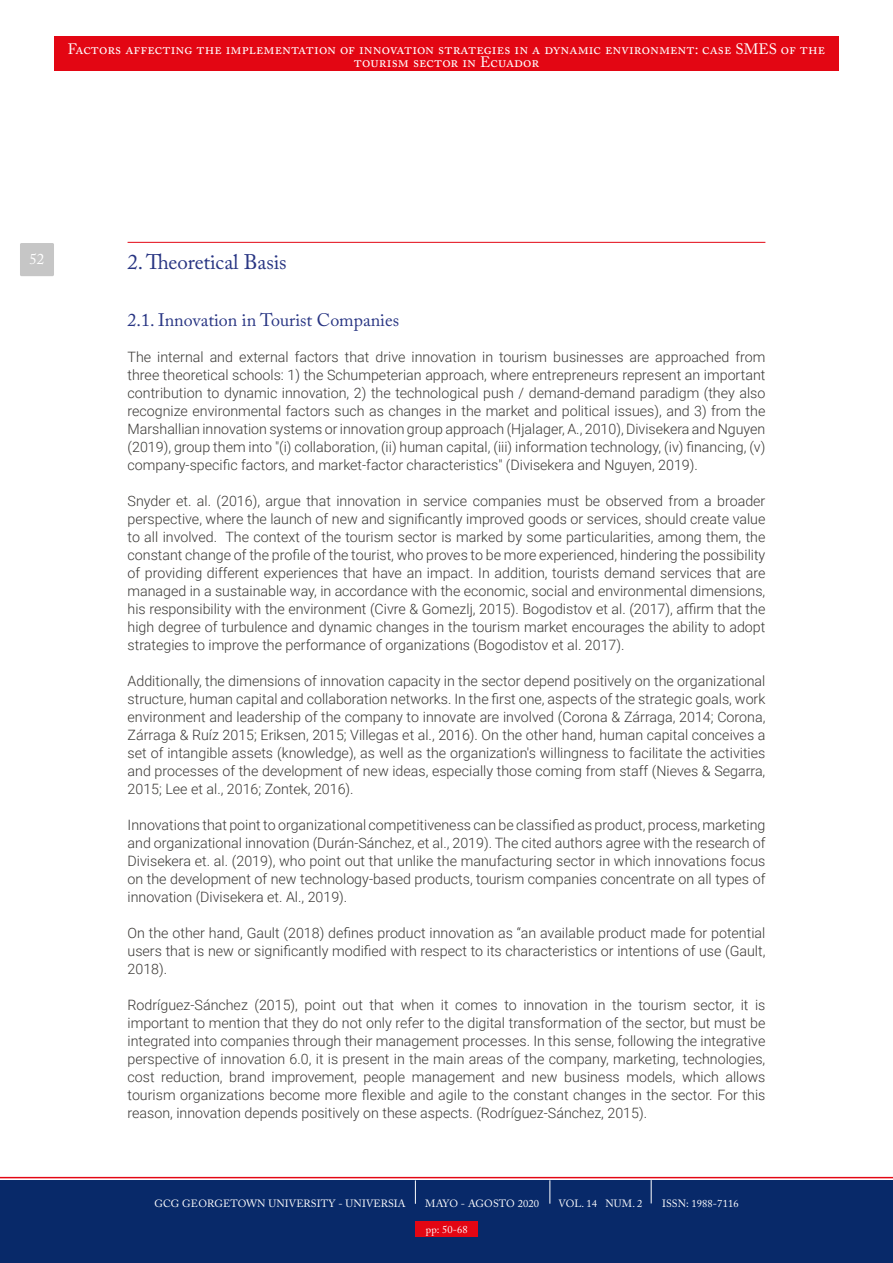
<style>
.page{position:relative;width:893px;height:1263px;background:#fff}
.page>*{position:absolute;margin:0;border:0;box-sizing:border-box;transform-origin:0 0}
.t1{font:21px "Adobe Caslon Pro";color:#283583}
.t2{font:18px "Adobe Caslon Pro";color:#283583}
.t3{font:15px/13.5px "Adobe Caslon Pro";letter-spacing:.005em;color:#fff;text-align:center}
.t4{font:300 14.25px/18px "Roboto";color:#3a3835;text-align:justify}
.t5{font:10.5px "Adobe Caslon Pro";letter-spacing:.01em;color:#fff}
</style>
<div class="page">
<div style="left:54px;top:37px;width:785px;height:34px;background:#e30613"></div>
<div style="left:0;top:1180px;width:893px;height:83px;background:#082969"></div>
<svg style="left:0;top:1177px;width:893px;height:27px"></svg>
<div style="left:20px;top:243px;width:34px;height:33px;background:#c6c6c6;border-radius:2px"></div>
<hr style="left:128px;top:242px;width:637px;height:1px;background:#e30613">
<div style="left:415px;top:1221px;width:63px;height:16px;background:#e30613"></div>
<p class="t3" style="left:68px;top:42px;width:759px">Factors affecting the implementation of innovation strategies in a dynamic environment: case SMES of the tourism sector in Ecuador</p>
<p class="t3" style="left:29px;top:252px;width:16px">52</p>
<h1 class="t1" style="left:128px;top:250px;width:161px">2. Theoretical Basis</h1>
<p class="t2" style="left:128px;top:309px;width:273px">2.1. Innovation in Tourist Companies</p>
<p class="t4" style="left:128px;top:347px;width:639px">The internal and external factors that drive innovation in tourism businesses are approached from three theoretical schools: 1) the Schumpeterian approach, where entrepreneurs represent an important contribution to dynamic innovation, 2) the technological push / demand-demand paradigm (they also recognize environmental factors such as changes in the market and political issues), and 3) from the Marshallian innovation systems or innovation group approach (Hjalager, A., 2010), Divisekera and Nguyen (2019), group them into "(i) collaboration, (ii) human capital, (iii) information technology, (iv) financing, (v) company-specific factors, and market-factor characteristics" (Divisekera and Nguyen, 2019).</p>
<p class="t4" style="left:128px;top:491px;width:639px">Snyder et. al. (2016), argue that innovation in service companies must be observed from a broader perspective, where the launch of new and significantly improved goods or services, should create value to all involved. The context of the tourism sector is marked by some particularities, among them, the constant change of the profile of the tourist, who proves to be more experienced, hindering the possibility of providing different experiences that have an impact. In addition, tourists demand services that are managed in a sustainable way, in accordance with the economic, social and environmental dimensions, his responsibility with the environment (Civre &amp; Gomezlj, 2015). Bogodistov et al. (2017), affirm that the high degree of turbulence and dynamic changes in the tourism market encourages the ability to adopt strategies to improve the performance of organizations (Bogodistov et al. 2017).</p>
<p class="t4" style="left:128px;top:671px;width:639px">Additionally, the dimensions of innovation capacity in the sector depend positively on the organizational structure, human capital and collaboration networks. In the first one, aspects of the strategic goals, work environment and leadership of the company to innovate are involved (Corona &amp; Zárraga, 2014; Corona, Zárraga &amp; Ruíz 2015; Eriksen, 2015; Villegas et al., 2016). On the other hand, human capital conceives a set of intangible assets (knowledge), as well as the organization's willingness to facilitate the activities and processes of the development of new ideas, especially those coming from staff (Nieves &amp; Segarra, 2015; Lee et al., 2016; Zontek, 2016).</p>
<p class="t4" style="left:128px;top:815px;width:639px">Innovations that point to organizational competitiveness can be classified as product, process, marketing and organizational innovation (Durán-Sánchez, et al., 2019). The cited authors agree with the research of Divisekera et. al. (2019), who point out that unlike the manufacturing sector in which innovations focus on the development of new technology-based products, tourism companies concentrate on all types of innovation (Divisekera et. Al., 2019).</p>
<p class="t4" style="left:128px;top:923px;width:639px">On the other hand, Gault (2018) defines product innovation as “an available product made for potential users that is new or significantly modified with respect to its characteristics or intentions of use (Gault, 2018).</p>
<p class="t4" style="left:128px;top:995px;width:639px">Rodríguez-Sánchez (2015), point out that when it comes to innovation in the tourism sector, it is important to mention that they do not only refer to the digital transformation of the sector, but must be integrated into companies through their management processes. In this sense, following the integrative perspective of innovation 6.0, it is present in the main areas of the company, marketing, technologies, cost reduction, brand improvement, people management and new business models, which allows tourism organizations become more flexible and agile to the constant changes in the sector. For this reason, innovation depends positively on these aspects. (Rodríguez-Sánchez, 2015).</p>
<p class="t5" style="left:154px;top:1197px;width:253px">GCG GEORGETOWN UNIVERSITY - UNIVERSIA</p>
<p class="t5" style="left:425px;top:1197px;width:115px">MAYO - AGOSTO 2020</p>
<p class="t5" style="left:559px;top:1197px;width:85px">VOL. 14 NUM. 2</p>
<p class="t5" style="left:662px;top:1197px;width:78px">ISSN: 1988-7116</p>
<p class="t5" style="left:426px;top:1223px;width:43px">pp: 50-68</p>
</div>
